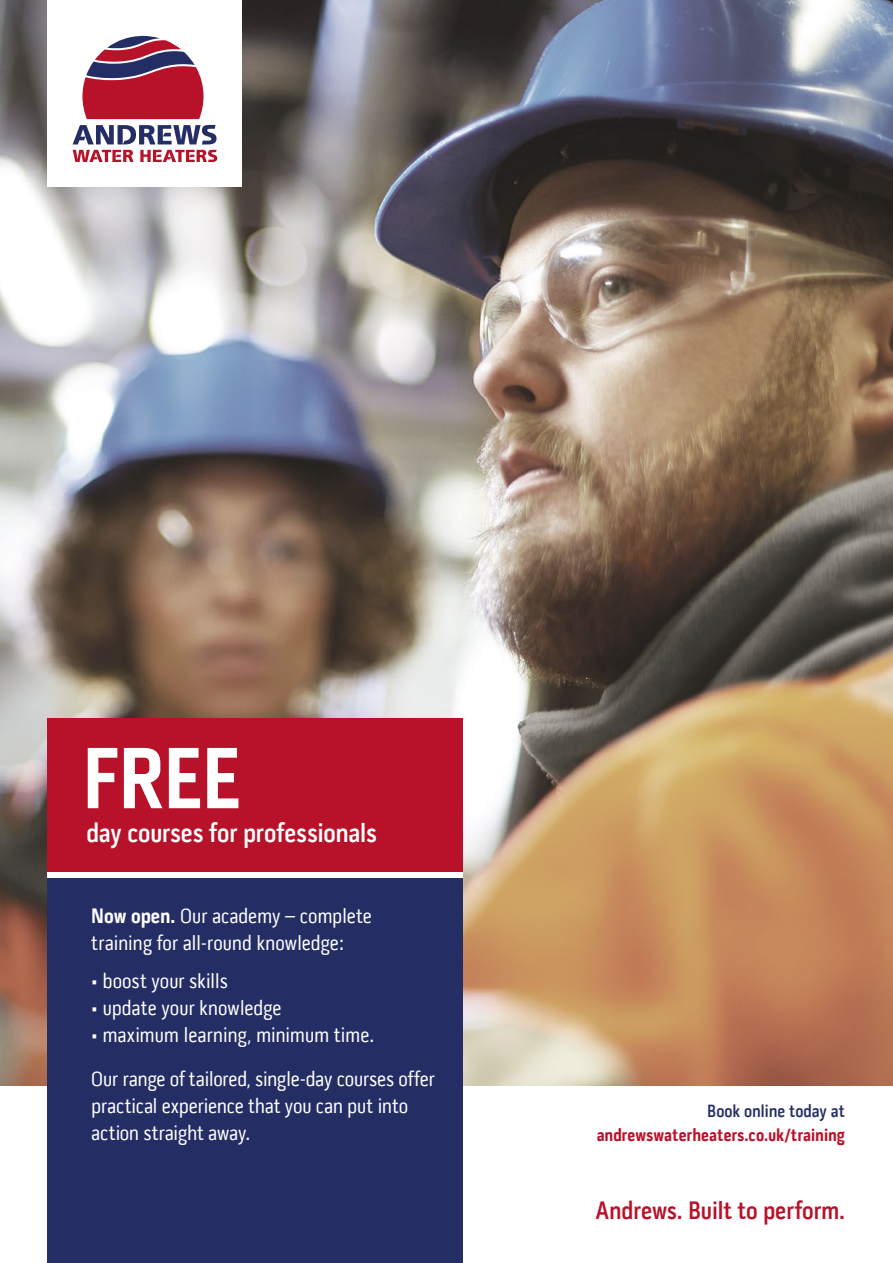
<style>
.page{position:relative;width:893px;height:1263px;background:#fff}
.page>*{position:absolute;margin:0;border:0;box-sizing:border-box;transform-origin:0 0}
.t1{font:700 88.65px "Pill Gothic 300 mg";color:#fff}
.t2{font:600 27.15px "Pill Gothic 300 mg";letter-spacing:-.015em;color:#fff}
.t3{font:600 25.65px "Pill Gothic 300 mg";letter-spacing:-.01em;color:#b8122a}
.t4{font:21.15px/27.2px "Pill Gothic 300 mg";letter-spacing:-.01em;color:#fff}
.t5{font:700 17.85px "Pill Gothic 300 mg";letter-spacing:-.005em;color:#b8122a}
.t6{font:600 17.85px "Pill Gothic 300 mg";letter-spacing:-.005em;color:#242e65}
.s1{font-weight:700}
</style>
<div class="page">
<img style="left:0;top:0;width:893px;height:1085px">
<div style="left:48px;top:0;width:194px;height:187px;background:#fff"></div>
<svg style="left:73px;top:125px;width:144px;height:19px"></svg>
<svg style="left:73px;top:150px;width:60px;height:12px"></svg>
<svg style="left:140px;top:150px;width:77px;height:12px"></svg>
<svg style="left:82px;top:36px;width:121px;height:83px"></svg>
<div style="left:48px;top:718px;width:415px;height:154px;background:#b8122a"></div>
<div style="left:48px;top:872px;width:415px;height:6px;background:#fff"></div>
<div style="left:48px;top:878px;width:415px;height:385px;background:#242e65"></div>
<h1 class="t1" style="left:82px;top:723px;width:161px">FREE</h1>
<p class="t2" style="left:87px;top:817px;width:292px">day courses for professionals</p>
<p class="t4" style="left:91px;top:902px;width:282px"><span class="s1">Now open.</span> Our academy – complete training for all-round knowledge:</p>
<p class="t4" style="left:91px;top:967px;width:138px">• boost your skills</p>
<p class="t4" style="left:91px;top:994px;width:192px">• update your knowledge</p>
<p class="t4" style="left:91px;top:1014px;width:345px;line-height:43.5px">• maximum learning, minimum time.<br>Our range of tailored, single-day courses offer</p>
<p class="t4" style="left:91px;top:1092px;width:318px">practical experience that you can put into action straight away.</p>
<p class="t6" style="left:707px;top:1100px;width:139px">Book online today at</p>
<p class="t5" style="left:597px;top:1124px;width:250px">andrewswaterheaters.co.uk/training</p>
<p class="t3" style="left:596px;top:1195px;width:251px">Andrews. Built to perform.</p>
</div>
